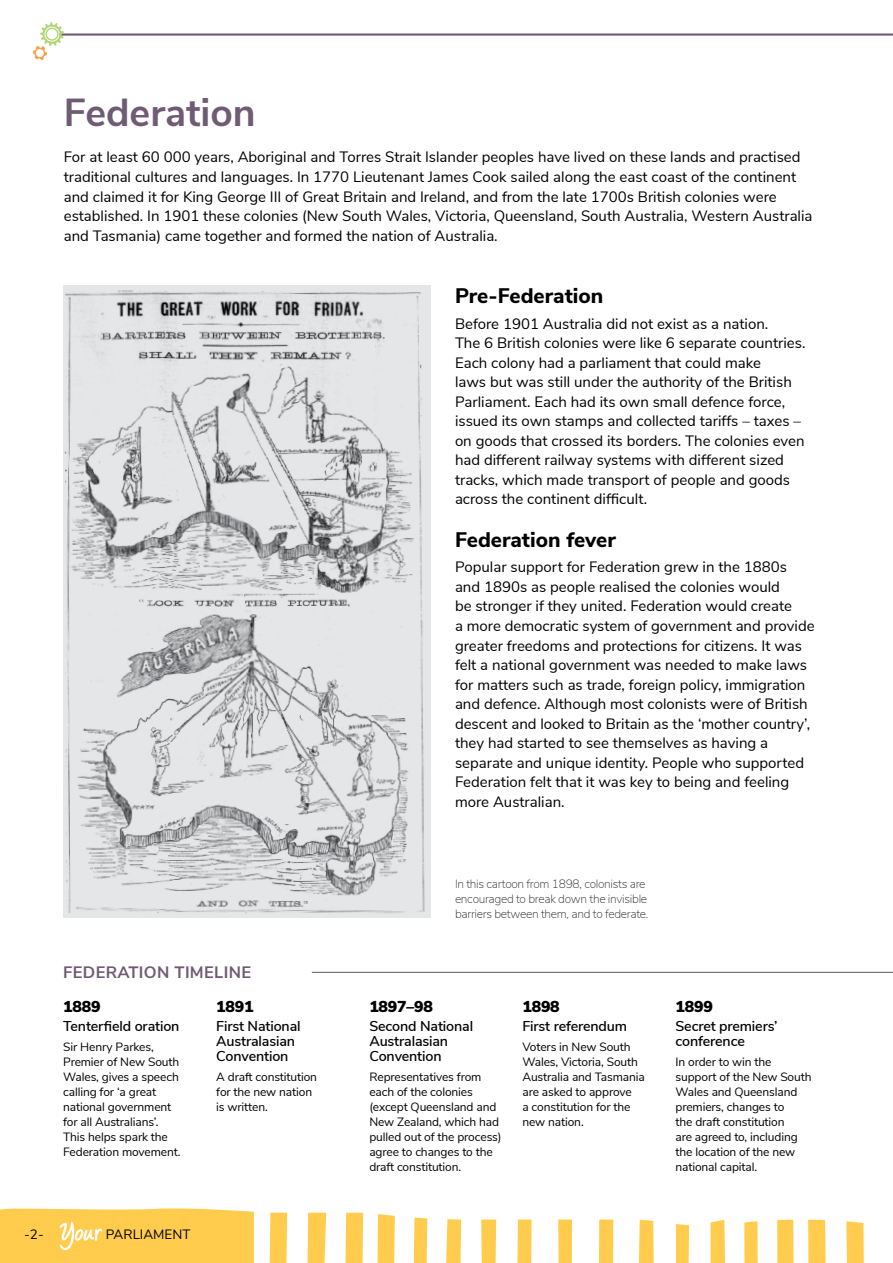
<style>
.page{position:relative;width:893px;height:1263px;background:#fff}
.page>*{position:absolute;margin:0;border:0;box-sizing:border-box;transform-origin:0 0}
.Chapter_title{font:700 39px "Nunito Sans";color:#705b75}
.Heading_1{font:800 21px "Nunito Sans";color:#000}
.Graphic_heading_1{font:700 16.5px "Nunito Sans";letter-spacing:.02em;color:#705b75}
.Timeline_year{font:900 15.75px "Nunito Sans";letter-spacing:-.01em;color:#000}
.t1{font:15px/19.5px "Nunito Sans";color:#000}
.Timeline_heading{font:600 14.25px/15px "Nunito Sans";letter-spacing:-.01em;color:#000}
.t2{font:13.5px "Nunito Sans";color:#000}
.Timeline_body{font:12px/15px "Nunito Sans";letter-spacing:-.01em;color:#000}
.Captions{font:200 12px/15px "Nunito Sans";letter-spacing:-.025em;color:#292829}
.s1{font-family:"Angelina";font-size:27px;color:#fff}
</style>
<div class="page">
<hr style="left:60px;top:33px;width:833px;height:3px;background:#705b75">
<div style="left:0;top:1208px;width:254px;height:55px;background:#ffcc4e"></div>
<svg style="left:269px;top:1212px;width:595px;height:51px"></svg>
<svg style="left:33px;top:22px;width:31px;height:38px"></svg>
<img style="left:63px;top:286px;width:368px;height:631px">
<hr style="left:312px;top:972px;width:581px;height:1px;background:#705b75">
<p class="Chapter_title" style="left:64px;top:84px;width:193px">Federation</p>
<p class="t1" style="left:64px;top:147px;width:750px">For at least 60 000 years, Aboriginal and Torres Strait Islander peoples have lived on these lands and practised traditional cultures and languages. In 1770 Lieutenant James Cook sailed along the east coast of the continent and claimed it for King George III of Great Britain and Ireland, and from the late 1700s British colonies were established. In 1901 these colonies (New South Wales, Victoria, Queensland, South Australia, Western Australia and Tasmania) came together and formed the nation of Australia.</p>
<p class="Heading_1" style="left:455px;top:280px;width:150px">Pre-Federation</p>
<p class="t1" style="left:455px;top:313px;width:352px">Before 1901 Australia did not exist as a nation.<br>The 6 British colonies were like 6 separate countries.<br>Each colony had a parliament that could make<br>laws but was still under the authority of the British Parliament. Each had its own small defence force, issued its own stamps and collected tariffs – taxes – on goods that crossed its borders. The colonies even had different railway systems with different sized tracks, which made transport of people and goods across the continent difficult.</p>
<p class="Heading_1" style="left:455px;top:524px;width:162px">Federation fever</p>
<p class="t1" style="left:455px;top:557px;width:361px">Popular support for Federation grew in the 1880s and 1890s as people realised the colonies would<br>be stronger if they united. Federation would create<br>a more democratic system of government and provide greater freedoms and protections for citizens. It was felt a national government was needed to make laws for matters such as trade, foreign policy, immigration and defence. Although most colonists were of British descent and looked to Britain as the ‘mother country’, they had started to see themselves as having a separate and unique identity. People who supported Federation felt that it was key to being and feeling more Australian.</p>
<p class="Graphic_heading_1" style="left:63px;top:960px;width:189px">FEDERATION TIMELINE</p>
<p class="Timeline_year" style="left:63px;top:995px;width:39px">1889</p>
<p class="Timeline_heading" style="left:63px;top:1018px;width:118px">Tenterfield oration</p>
<p class="Timeline_body" style="left:63px;top:1038px;width:119px">Sir Henry Parkes,<br>Premier of New South<br>Wales, gives a speech calling for ‘a great national government for all Australians’.<br>This helps spark the<br>Federation movement.</p>
<p class="Timeline_year" style="left:216px;top:995px;width:39px">1891</p>
<p class="Timeline_heading" style="left:216px;top:1018px;width:86px">First National<br>Australasian<br>Convention</p>
<p class="Timeline_body" style="left:216px;top:1068px;width:102px">A draft constitution for the new nation is written.</p>
<p class="t2" style="left:24px;top:1224px;width:168px">-2- <span class="s1">Your</span> PARLIAMENT</p>
<p class="Captions" style="left:455px;top:876px;width:195px">In this cartoon from 1898, colonists are encouraged to break down the invisible barriers between them, and to federate.</p>
<p class="Timeline_year" style="left:369px;top:995px;width:65px">1897–98</p>
<p class="Timeline_heading" style="left:369px;top:1018px;width:105px">Second National<br>Australasian<br>Convention</p>
<p class="Timeline_body" style="left:369px;top:1068px;width:134px">Representatives from each of the colonies (except Queensland and<br>New Zealand, which had pulled out of the process) agree to changes to the draft constitution.</p>
<p class="Timeline_year" style="left:522px;top:995px;width:39px">1898</p>
<p class="Timeline_heading" style="left:522px;top:1018px;width:106px">First referendum</p>
<p class="Timeline_body" style="left:522px;top:1038px;width:124px">Voters in New South<br>Wales, Victoria, South<br>Australia and Tasmania are asked to approve<br>a constitution for the new nation.</p>
<p class="Timeline_year" style="left:675px;top:995px;width:39px">1899</p>
<p class="Timeline_heading" style="left:675px;top:1018px;width:103px">Secret premiers’ conference</p>
<p class="Timeline_body" style="left:675px;top:1053px;width:138px">In order to win the support of the New South<br>Wales and Queensland premiers, changes to<br>the draft constitution<br>are agreed to, including the location of the new national capital.</p>
</div>
